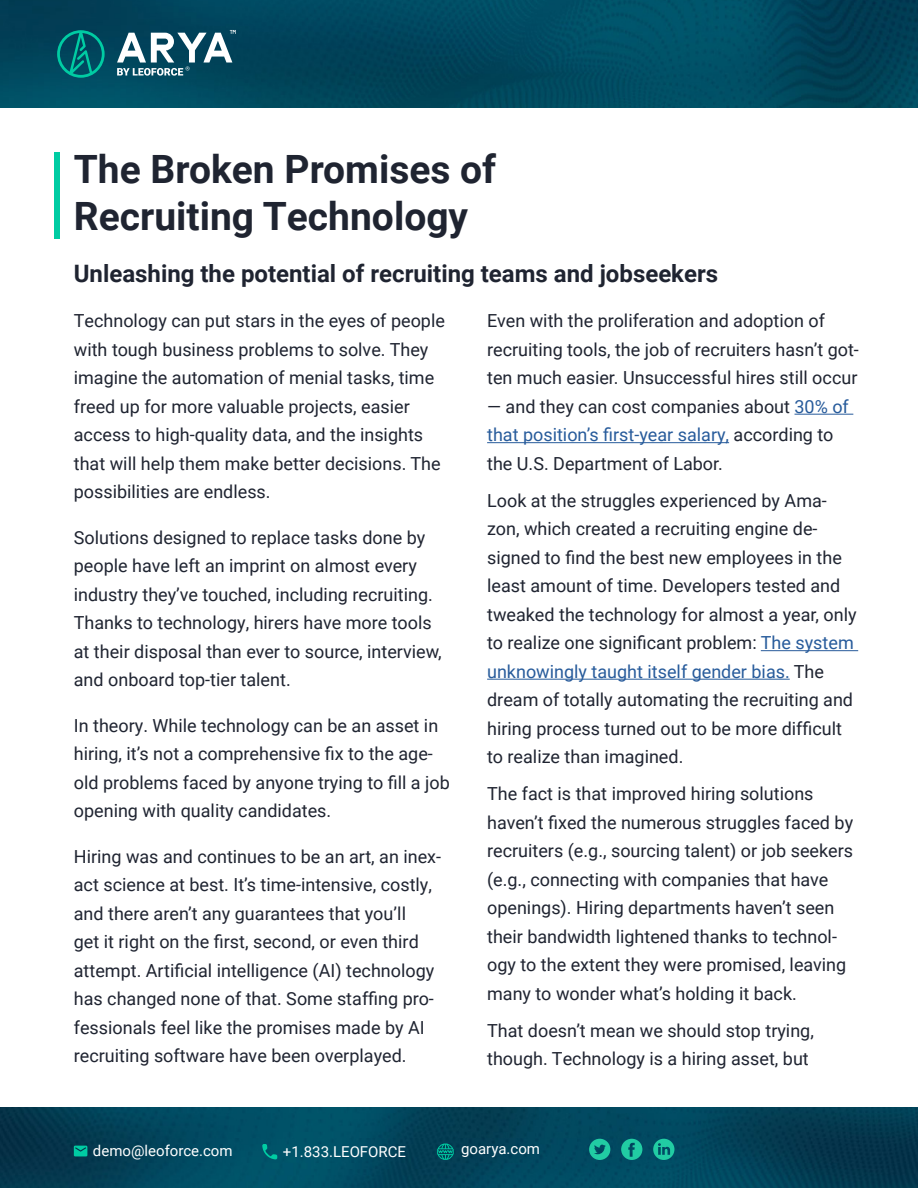
<style>
.page{position:relative;width:918px;height:1188px;background:#fff}
.page>*{position:absolute;margin:0;border:0;box-sizing:border-box;transform-origin:0 0}
.t1{font:700 39px/46.8px "Roboto";color:#1f2431}
.t2{font:700 24px "Roboto";color:#1f2431}
.t3{font:18px/28.5px "Roboto";color:#1f2431}
.t4{font:15px "Roboto";color:#fff}
.s1{color:#275b9b}
</style>
<div class="page">
<img style="left:0;top:1108px;width:918px;height:80px">
<div style="left:54px;top:153px;width:6px;height:86px;background:#00cca3"></div>
<hr style="left:795px;top:414px;width:58px;height:1px;background:#275b9b">
<hr style="left:487px;top:442px;width:242px;height:1px;background:#275b9b">
<hr style="left:761px;top:650px;width:97px;height:1px;background:#275b9b">
<hr style="left:487px;top:679px;width:303px;height:1px;background:#275b9b">
<svg style="left:74px;top:1146px;width:13px;height:10px"></svg>
<svg style="left:262px;top:1144px;width:15px;height:15px"></svg>
<svg style="left:437px;top:1142px;width:17px;height:19px"></svg>
<svg style="left:589px;top:1139px;width:21px;height:21px"></svg>
<svg style="left:621px;top:1139px;width:21px;height:21px"></svg>
<svg style="left:653px;top:1139px;width:21px;height:21px"></svg>
<img style="left:0;top:0;width:918px;height:107px">
<svg style="left:57px;top:30px;width:48px;height:48px;background:#006b70"></svg>
<svg style="left:117px;top:30px;width:119px;height:46px"></svg>
<h1 class="t1" style="left:74px;top:144px;width:424px">The Broken Promises of<br>Recruiting Technology</h1>
<h2 class="t2" style="left:74px;top:257px;width:646px">Unleashing the potential of recruiting teams and jobseekers</h2>
<p class="t3" style="left:74px;top:306px;width:373px">Technology can put stars in the eyes of people with tough business problems to solve. They imagine the automation of menial tasks, time freed up for more valuable projects, easier access to high-quality data, and the insights that will help them make better decisions. The possibilities are endless.</p>
<p class="t3" style="left:74px;top:523px;width:369px">Solutions designed to replace tasks done by people have left an imprint on almost every industry they’ve touched, including recruiting.<br>Thanks to technology, hirers have more tools at their disposal than ever to source, interview, and onboard top-tier talent.</p>
<p class="t3" style="left:74px;top:710px;width:378px">In theory. While technology can be an asset in hiring, it’s not a comprehensive fix to the age&shy;old problems faced by anyone trying to fill a job opening with quality candidates.</p>
<p class="t3" style="left:74px;top:841px;width:369px">Hiring was and continues to be an art, an inex&shy;act science at best. It’s time-intensive, costly, and there aren’t any guarantees that you’ll<br>get it right on the first, second, or even third attempt. Artificial intelligence (AI) technology has changed none of that. Some staffing pro&shy;fessionals feel like the promises made by AI recruiting software have been overplayed.</p>
<p class="t3" style="left:487px;top:306px;width:373px">Even with the proliferation and adoption of recruiting tools, the job of recruiters hasn’t got&shy;ten much easier. Unsuccessful hires still occur</p>
<p class="t3" style="left:487px;top:392px;width:363px">— and they can cost companies about <span class="s1">30% of that position’s first-year salary,</span> according to the U.S. Department of Labor.</p>
<p class="t3" style="left:487px;top:486px;width:371px">Look at the struggles experienced by Ama&shy;zon, which created a recruiting engine de&shy;signed to find the best new employees in the least amount of time. Developers tested and tweaked the technology for almost a year, only to realize one significant problem: <span class="s1">The system unknowingly taught itself gender bias.</span> The dream of totally automating the recruiting and hiring process turned out to be more difficult to realize than imagined.</p>
<p class="t3" style="left:487px;top:779px;width:368px">The fact is that improved hiring solutions haven’t fixed the numerous struggles faced by recruiters (e.g., sourcing talent) or job seekers (e.g., connecting with companies that have openings). Hiring departments haven’t seen their bandwidth lightened thanks to technol&shy;ogy to the extent they were promised, leaving many to wonder what’s holding it back.</p>
<p class="t3" style="left:487px;top:1015px;width:328px">That doesn’t mean we should stop trying, though. Technology is a hiring asset, but</p>
<p class="t4" style="left:93px;top:1140px;width:141px">demo@leoforce.com</p>
<p class="t4" style="left:283px;top:1141px;width:125px">+1.833.LEOFORCE</p>
<p class="t4" style="left:461px;top:1139px;width:80px">goarya.com</p>
</div>
